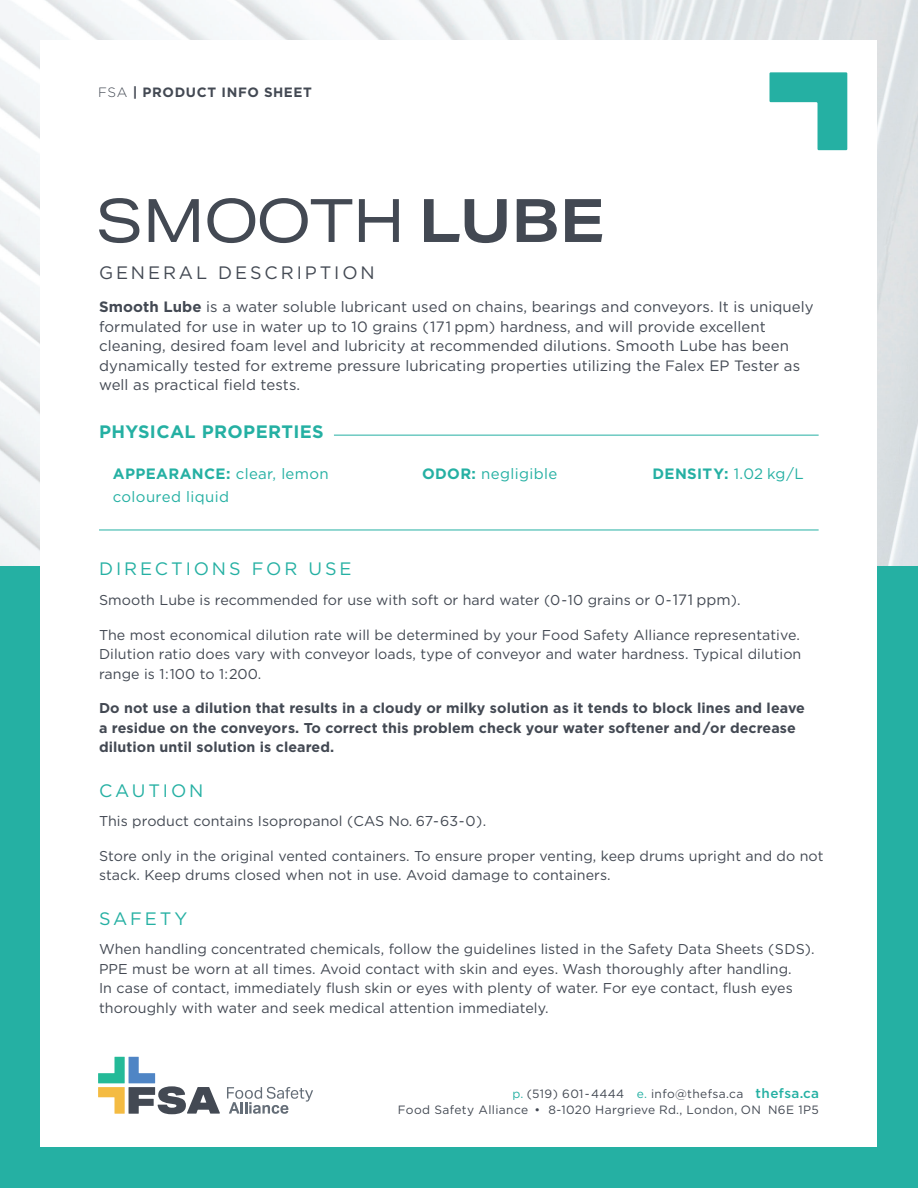
<style>
.page{position:relative;width:918px;height:1188px;background:#fff}
.page>*{position:absolute;margin:0;border:0;box-sizing:border-box;transform-origin:0 0}
.Sheet_Title_Name{font:60px "Aktiv Grotesk Ex";letter-spacing:-.01em;color:#434953}
.Directions__Caution{font:18px "Gotham";letter-spacing:.16em;color:#25b0a3}
.Physical_Properties{font:700 18px "Gotham";letter-spacing:.02em;color:#25b0a3}
.General_Description{font:18px "Gotham";letter-spacing:.16em;color:#434953}
.Gen__Description_Bod{font:15px/19.5px "Gotham";letter-spacing:.005em;color:#434953}
.Property_Sub_titles{font:700 15px "Gotham";letter-spacing:.025em;color:#25b0a3}
.t1{font:15px "Gotham";letter-spacing:.025em;color:#25b0a3}
.Direction__Caution{font:14.25px/19.5px "Gotham";letter-spacing:.005em;color:#434953}
.t2{font:700 14.25px/19.5px "Gotham";letter-spacing:.005em;color:#434953}
.t3{font:700 13.5px "Gotham";letter-spacing:.05em;color:#434953}
.t4{font:12px/16.5px "Gotham";letter-spacing:.03em;color:#434953;text-align:right}
.s1{font-weight:300}
.s2{font-weight:700}
.s3{font-weight:400}
.s4{font-size:15px}
.s5{color:#25b0a3}
.s6{font-weight:500;font-size:13.5px;color:#25b0a3}
</style>
<div class="page">
<img style="left:0;top:0;width:918px;height:566px">
<div style="left:0;top:566px;width:918px;height:622px;background:#25b0a3"></div>
<div style="left:40px;top:40px;width:838px;height:1108px;background:#fff"></div>
<svg style="left:770px;top:72px;width:77px;height:78px"></svg>
<svg style="left:227px;top:1087px;width:86px;height:27px"></svg>
<svg style="left:98px;top:1057px;width:122px;height:57px"></svg>
<hr style="left:334px;top:435px;width:485px;height:1px;background:#25b0a3">
<hr style="left:99px;top:530px;width:720px;height:1px;background:#25b0a3">
<p class="t3" style="left:98px;top:83px;width:215px"><span class="s1">FSA</span> | PRODUCT INFO SHEET</p>
<p class="Sheet_Title_Name" style="left:96px;top:185px;width:510px">SMOOTH <span class="s2">LUBE</span></p>
<p class="General_Description" style="left:99px;top:261px;width:277px">GENERAL DESCRIPTION</p>
<p class="Gen__Description_Bod" style="left:99px;top:297px;width:716px"><span class="s2">Smooth Lube</span> is a water soluble lubricant used on chains, bearings and conveyors. It is uniquely formulated for use in water up to 10 grains (171 ppm) hardness, and will provide excellent cleaning, desired foam level and lubricity at recommended dilutions. Smooth Lube has been dynamically tested for extreme pressure lubricating properties utilizing the Falex EP Tester as well as practical field tests.</p>
<p class="Physical_Properties" style="left:99px;top:420px;width:226px">PHYSICAL PROPERTIES</p>
<p class="Property_Sub_titles" style="left:113px;top:464px;width:218px">APPEARANCE: <span class="s3">clear, lemon</span></p>
<p class="t1" style="left:113px;top:487px;width:118px">coloured liquid</p>
<p class="Directions__Caution" style="left:99px;top:557px;width:254px">DIRECTIONS FOR USE</p>
<p class="t1" style="left:422px;top:465px;width:137px"><span class="s2">ODOR:</span> negligible</p>
<p class="Property_Sub_titles" style="left:653px;top:464px;width:153px">DENSITY: <span class="s3">1.02 kg/L</span></p>
<p class="Direction__Caution" style="left:99px;top:590px;width:643px">Smooth Lube is recommended for use with soft or hard water (0-10 grains or 0- <span class="s4">171 ppm</span>).</p>
<p class="Direction__Caution" style="left:99px;top:625px;width:704px;text-align:justify">The most economical dilution rate will be determined by your Food Safety Alliance representative.<br>Dilution ratio does vary with conveyor loads, type of conveyor and water hardness. Typical dilution range is 1:100 to 1:200.</p>
<p class="t2" style="left:99px;top:698px;width:707px">Do not use a dilution that results in a cloudy or milky solution as it tends to block lines and leave a residue on the conveyors. To correct this problem check your water softener and /or decrease dilution until solution is cleared.</p>
<p class="Directions__Caution" style="left:99px;top:779px;width:106px">CAUTION</p>
<p class="Direction__Caution" style="left:99px;top:811px;width:389px">This product contains Isopropanol (CAS No. 67-63-0).</p>
<p class="Direction__Caution" style="left:99px;top:846px;width:726px">Store only in the original vented containers. To ensure proper venting, keep drums upright and do not stack. Keep drums closed when not in use. Avoid damage to containers.</p>
<p class="Directions__Caution" style="left:99px;top:907px;width:90px">SAFETY</p>
<p class="Direction__Caution" style="left:99px;top:939px;width:717px">When handling concentrated chemicals, follow the guidelines listed in the Safety Data Sheets (SDS).<br>PPE must be worn at all times. Avoid contact with skin and eyes. Wash thoroughly after handling.<br>In case of contact, immediately flush skin or eyes with plenty of water. For eye contact, flush eyes thoroughly with water and seek medical attention immediately.</p>
<p class="t4" style="left:398px;top:1085px;width:423px"><span class="s5">p.</span> (519) 601-4444 <span class="s5">e.</span> info@thefsa.ca <span class="s6">thefsa.ca<br></span>Food Safety Alliance • 8-1020 Hargrieve Rd., London, ON N6E 1P5</p>
</div>
